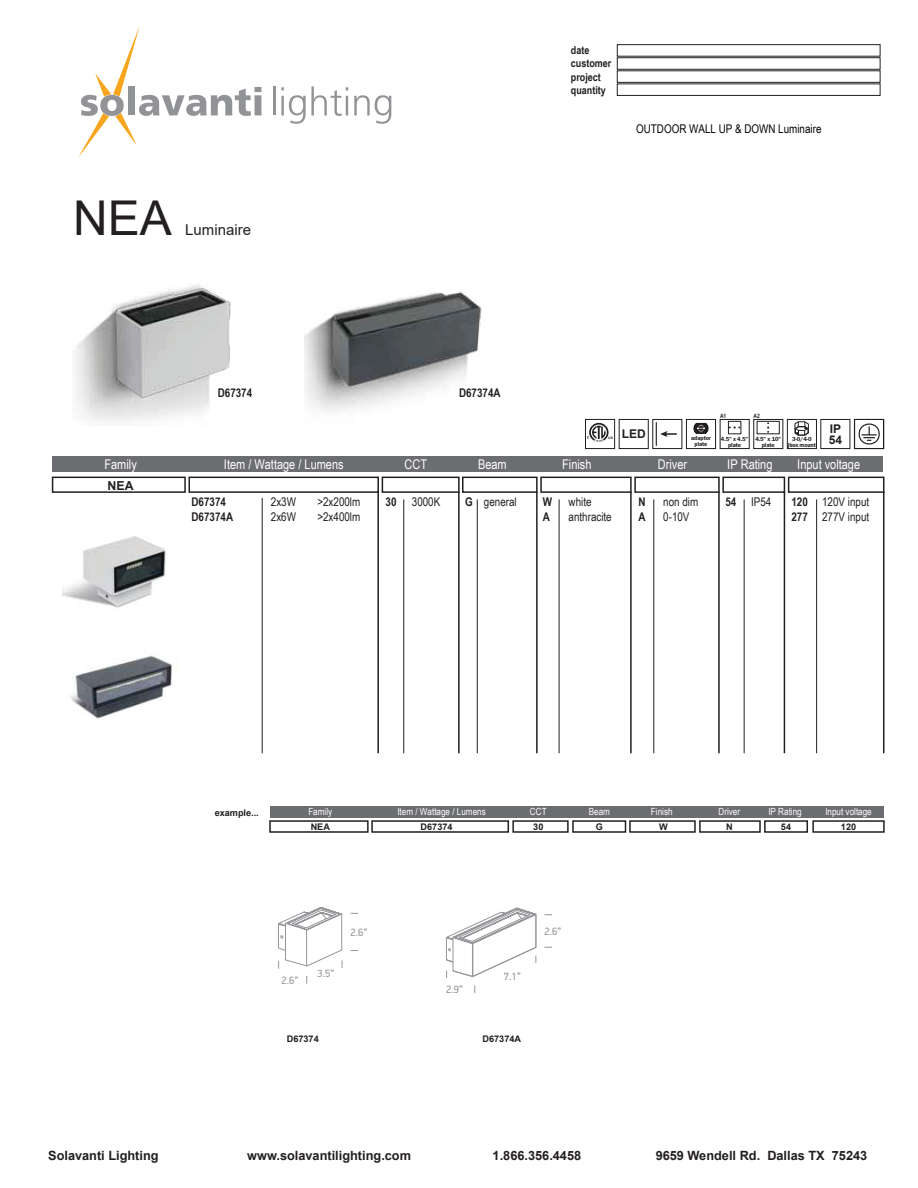
<style>
.page{position:relative;width:918px;height:1188px;background:#fff}
.page>*{position:absolute;margin:0;border:0;box-sizing:border-box;transform-origin:0 0}
.t1{font:48px "Arial";color:#231f20}
.t2{font:15px "Arial";color:#231f20}
.t3{font:13.35px "Arial Narrow";color:#fff}
.t4{font:700 12.75px "Arial";color:#231f20}
.t5{font:700 12.3px "Arial";color:#231f20}
.t6{font:12px/14.4px "Arial Narrow";color:#231f20}
.t7{font:700 12px/14.4px "Arial Narrow";color:#231f20}
.t8{font:12px "Arial Narrow";color:#050504}
.t9{font:700 12px/10.5px "Arial";color:#231f20}
.t10{font:700 10.95px/13.2px "Arial Narrow";color:#231f20}
.t11{font:10.5px "PF Din Display Pro";color:#949699}
.t12{font:9.9px "Arial Narrow";color:#fff}
.t13{font:700 9.15px "Arial";color:#231f20}
.t14{font:600 6px/6px "Franklin Gothic";letter-spacing:-.02em;color:#231f20;text-align:center}
.t15{font:700 6px "Arial Narrow";color:#231f20}
.t16{font:700 3.3px "Arial";color:#201d1e}
.s1{font-weight:700}
</style>
<div class="page">
<svg style="left:78px;top:26px;width:183px;height:131px"></svg>
<hr style="left:273px;top:86px;width:2px;height:29px;background:#929396">
<svg style="left:281px;top:86px;width:67px;height:38px"></svg>
<svg style="left:354px;top:95px;width:37px;height:29px"></svg>
<div style="left:617px;top:83px;width:263px;height:13px;border:1px solid #231f20"></div>
<div style="left:617px;top:70px;width:263px;height:13px;border:1px solid #231f20"></div>
<div style="left:617px;top:57px;width:263px;height:13px;border:1px solid #231f20"></div>
<div style="left:617px;top:44px;width:263px;height:13px;border:1px solid #231f20"></div>
<div style="left:52px;top:477px;width:134px;height:16px;border:2px solid #231f20"></div>
<div style="left:52px;top:457px;width:831px;height:15px;background:#6c6d70"></div>
<div style="left:722px;top:477px;width:63px;height:16px;border:2px solid #231f20"></div>
<div style="left:540px;top:477px;width:92px;height:16px;border:2px solid #231f20"></div>
<div style="left:189px;top:477px;width:190px;height:16px;border:2px solid #231f20"></div>
<div style="left:382px;top:477px;width:78px;height:16px;border:2px solid #231f20"></div>
<hr style="left:262px;top:498px;width:1px;height:255px;background:#231f20">
<hr style="left:377px;top:491px;width:2px;height:262px;background:#231f20">
<hr style="left:458px;top:491px;width:2px;height:262px;background:#231f20">
<hr style="left:630px;top:491px;width:2px;height:262px;background:#231f20">
<hr style="left:784px;top:491px;width:1px;height:262px;background:#231f20">
<hr style="left:404px;top:499px;width:1px;height:254px;background:#231f20">
<hr style="left:559px;top:499px;width:1px;height:254px;background:#231f20">
<hr style="left:744px;top:499px;width:1px;height:254px;background:#231f20">
<div style="left:634px;top:477px;width:86px;height:16px;border:2px solid #231f20"></div>
<hr style="left:718px;top:491px;width:2px;height:262px;background:#231f20">
<hr style="left:654px;top:499px;width:1px;height:254px;background:#231f20">
<div style="left:788px;top:477px;width:96px;height:16px;border:2px solid #231f20"></div>
<hr style="left:883px;top:491px;width:1px;height:262px;background:#231f20">
<hr style="left:816px;top:499px;width:1px;height:254px;background:#231f20">
<div style="left:462px;top:477px;width:76px;height:16px;border:2px solid #231f20"></div>
<hr style="left:536px;top:491px;width:2px;height:262px;background:#231f20">
<hr style="left:477px;top:499px;width:1px;height:254px;background:#231f20">
<div style="left:269px;top:820px;width:100px;height:13px;border:2px solid #231f20"></div>
<div style="left:270px;top:806px;width:614px;height:11px;background:#6c6d70"></div>
<div style="left:764px;top:820px;width:44px;height:13px;border:2px solid #231f20"></div>
<div style="left:629px;top:820px;width:67px;height:13px;border:2px solid #231f20"></div>
<div style="left:371px;top:820px;width:138px;height:13px;border:2px solid #231f20"></div>
<div style="left:512px;top:820px;width:57px;height:13px;border:2px solid #231f20"></div>
<div style="left:699px;top:820px;width:62px;height:13px;border:2px solid #231f20"></div>
<div style="left:812px;top:820px;width:73px;height:13px;border:2px solid #231f20"></div>
<div style="left:572px;top:820px;width:54px;height:13px;border:2px solid #231f20"></div>
<img style="left:75px;top:284px;width:160px;height:138px">
<img style="left:63px;top:536px;width:103px;height:72px">
<svg style="left:278px;top:907px;width:65px;height:62px"></svg>
<img style="left:304px;top:291px;width:178px;height:121px">
<img style="left:70px;top:655px;width:102px;height:64px">
<svg style="left:446px;top:907px;width:91px;height:71px"></svg>
<div style="left:854px;top:419px;width:30px;height:30px;border:1px solid #201c1d"></div>
<svg style="left:858px;top:423px;width:22px;height:22px"></svg>
<div style="left:820px;top:419px;width:30px;height:30px;border:1px solid #201d1e"></div>
<svg style="left:587px;top:423px;width:22px;height:19px"></svg>
<div style="left:585px;top:419px;width:30px;height:30px;border:1px solid #201d1e"></div>
<div style="left:619px;top:419px;width:30px;height:30px;border:1px solid #201d1e"></div>
<div style="left:652px;top:419px;width:30px;height:30px;border:1px solid #201d1e"></div>
<svg style="left:656px;top:423px;width:21px;height:22px"></svg>
<div style="left:787px;top:419px;width:30px;height:30px;border:1px solid #201d1e"></div>
<div style="left:757px;top:421px;width:23px;height:13px;background:#fff;border:1px solid #201d1e"></div>
<svg style="left:767px;top:423px;width:2px;height:10px"></svg>
<div style="left:753px;top:419px;width:30px;height:30px;border:1px solid #201d1e"></div>
<svg style="left:794px;top:421px;width:15px;height:15px"></svg>
<div style="left:720px;top:419px;width:30px;height:30px;border:1px solid #201d1e"></div>
<svg style="left:693px;top:423px;width:16px;height:11px"></svg>
<svg style="left:728px;top:421px;width:13px;height:13px"></svg>
<div style="left:686px;top:419px;width:30px;height:30px;border:1px solid #201d1e"></div>
<h1 class="t1" style="left:73px;top:185px;width:100px">NEA</h1>
<p class="t2" style="left:185px;top:219px;width:67px">Luminaire</p>
<p class="t7" style="left:218px;top:385px;width:36px">D67374</p>
<p class="t7" style="left:459px;top:385px;width:43px">D67374A</p>
<p class="t10" style="left:571px;top:43px;width:42px">date customer project quantity</p>
<p class="t8" style="left:636px;top:120px;width:187px">OUTDOOR WALL UP &amp; DOWN Luminaire</p>
<p class="t16" style="left:608px;top:435px;width:6px">US</p>
<p class="t9" style="left:622px;top:429px;width:25px">LED</p>
<p class="t14" style="left:691px;top:435px;width:21px">adaptor plate</p>
<p class="t15" style="left:720px;top:411px;width:8px">A1</p>
<p class="t15" style="left:753px;top:411px;width:8px">A2</p>
<p class="t14" style="left:721px;top:436px;width:29px">4.5” x 4.5” plate</p>
<p class="t14" style="left:755px;top:436px;width:27px">4.5” x 10” plate</p>
<p class="t14" style="left:788px;top:436px;width:29px">3-0/4-0 jbox mount</p>
<p class="t9" style="left:829px;top:424px;width:15px">IP<br>54</p>
<p class="t3" style="left:105px;top:454px;width:34px">Family</p>
<p class="t3" style="left:224px;top:454px;width:121px">Item / Wattage / Lumens</p>
<p class="t3" style="left:405px;top:454px;width:24px">CCT</p>
<p class="t3" style="left:478px;top:454px;width:30px">Beam</p>
<p class="t3" style="left:562px;top:454px;width:31px">Finish</p>
<p class="t3" style="left:658px;top:454px;width:31px">Driver</p>
<p class="t3" style="left:727px;top:454px;width:47px">IP Rating</p>
<p class="t3" style="left:797px;top:454px;width:64px">Input voltage</p>
<p class="t7" style="left:192px;top:494px;width:43px">D67374<br>D67374A</p>
<p class="t7" style="left:386px;top:494px;width:12px">30</p>
<p class="t6" style="left:412px;top:494px;width:30px">3000K</p>
<p class="t7" style="left:543px;top:494px;width:11px">W<br>A</p>
<p class="t6" style="left:569px;top:494px;width:45px">white anthracite</p>
<p class="t7" style="left:639px;top:494px;width:9px">N</p>
<p class="t6" style="left:725px;top:494px;width:48px"><span class="s1">54</span> IP54</p>
<p class="t5" style="left:108px;top:477px;width:28px">NEA</p>
<p class="t6" style="left:271px;top:494px;width:27px">2x3W</p>
<p class="t6" style="left:317px;top:494px;width:44px">&gt;2x200lm</p>
<p class="t6" style="left:465px;top:494px;width:53px"><span class="s1">G</span> general</p>
<p class="t6" style="left:271px;top:509px;width:27px">2x6W</p>
<p class="t6" style="left:317px;top:509px;width:44px">&gt;2x400lm</p>
<p class="t6" style="left:663px;top:494px;width:37px">non dim<br>0-10V</p>
<p class="t7" style="left:792px;top:494px;width:18px">120<br>277</p>
<p class="t6" style="left:822px;top:494px;width:49px">120V input<br>277V input</p>
<p class="t7" style="left:639px;top:509px;width:9px">A</p>
<p class="t13" style="left:215px;top:806px;width:46px">example...</p>
<p class="t12" style="left:308px;top:804px;width:25px">Family</p>
<p class="t12" style="left:397px;top:804px;width:90px">Item / Wattage / Lumens</p>
<p class="t12" style="left:530px;top:804px;width:18px">CCT</p>
<p class="t12" style="left:589px;top:804px;width:23px">Beam</p>
<p class="t12" style="left:651px;top:804px;width:23px">Finish</p>
<p class="t12" style="left:719px;top:804px;width:23px">Driver</p>
<p class="t12" style="left:768px;top:804px;width:35px">IP Rating</p>
<p class="t12" style="left:825px;top:804px;width:48px">Input voltage</p>
<p class="t13" style="left:311px;top:820px;width:21px">NEA</p>
<p class="t13" style="left:421px;top:820px;width:33px">D67374</p>
<p class="t13" style="left:533px;top:820px;width:12px">30</p>
<p class="t13" style="left:596px;top:820px;width:9px">G</p>
<p class="t13" style="left:659px;top:820px;width:10px">W</p>
<p class="t13" style="left:726px;top:820px;width:8px">N</p>
<p class="t13" style="left:781px;top:820px;width:12px">54</p>
<p class="t13" style="left:841px;top:820px;width:17px">120</p>
<p class="t11" style="left:351px;top:926px;width:19px">2.6”</p>
<p class="t11" style="left:317px;top:968px;width:19px">3.5”</p>
<p class="t11" style="left:282px;top:974px;width:19px">2.6”</p>
<p class="t11" style="left:504px;top:970px;width:19px">7.1”</p>
<p class="t11" style="left:446px;top:983px;width:19px">2.9”</p>
<p class="t13" style="left:287px;top:1033px;width:34px">D67374</p>
<p class="t13" style="left:483px;top:1032px;width:40px">D67374A</p>
<p class="t11" style="left:544px;top:925px;width:19px">2.6”</p>
<p class="t4" style="left:48px;top:1147px;width:112px">Solavanti Lighting</p>
<p class="t4" style="left:247px;top:1147px;width:165px">www.solavantilighting.com</p>
<p class="t4" style="left:493px;top:1147px;width:90px">1.866.356.4458</p>
<p class="t4" style="left:656px;top:1147px;width:213px">9659 Wendell Rd. Dallas TX 75243</p>
</div>
